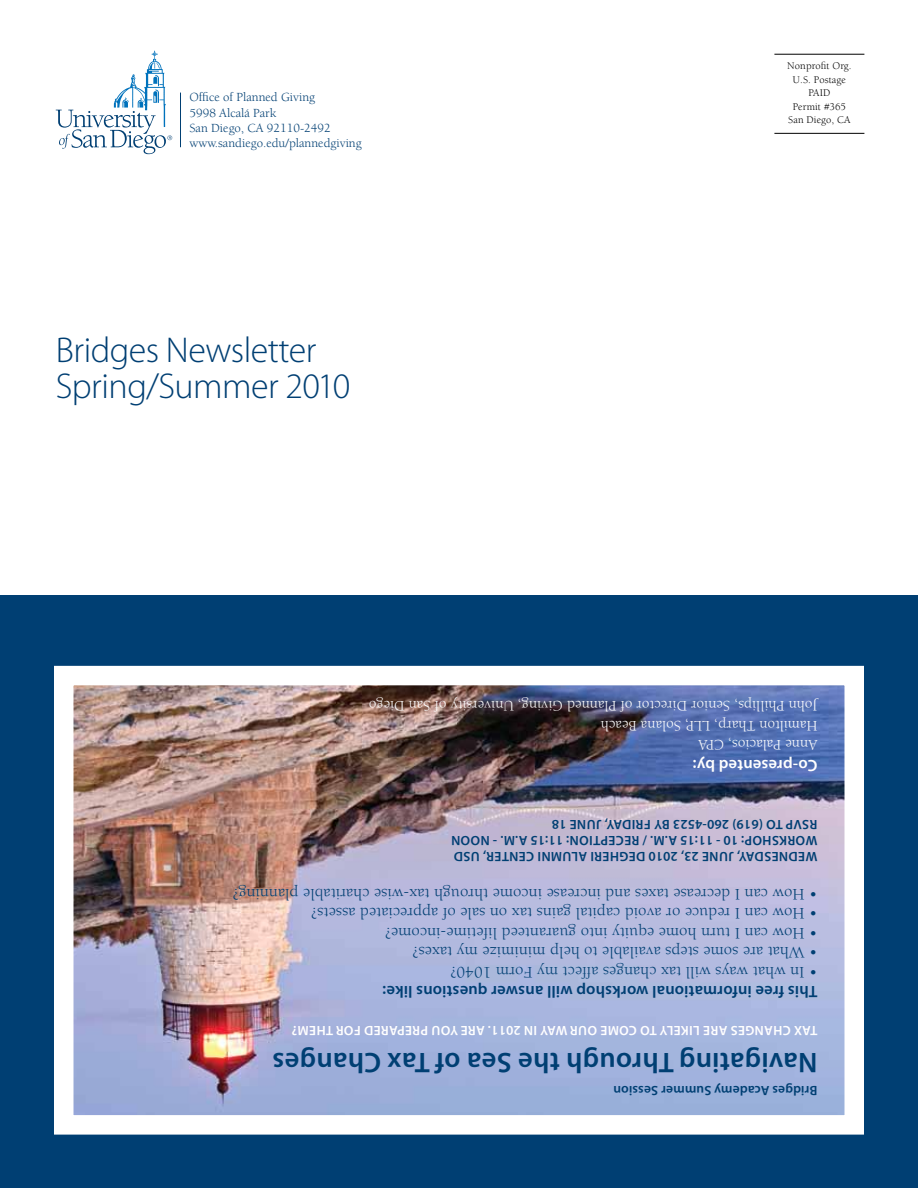
<style>
.page{position:relative;width:918px;height:1188px;background:#fff}
.page>*{position:absolute;margin:0;border:0;box-sizing:border-box;transform-origin:0 0}
.t1{font:300 36px/36px "Myriad Pro";letter-spacing:-.015em;color:#003f73}
.t2{font:600 28.5px "Myriad Pro";letter-spacing:.01em;color:#003f73}
.t3{font:16.5px "Berkeley Std";letter-spacing:.01em;color:#003f73}
.t4{font:600 16.5px "Myriad Pro";letter-spacing:.01em;color:#003f73}
.t5{font:600 16.5px "Myriad Pro";letter-spacing:.01em;color:#fff}
.t6{font:15px/19.5px "Berkeley Std";letter-spacing:.01em;color:#fff}
.t7{font:600 13.5px "Myriad Pro";letter-spacing:.01em;color:#003f73}
.t8{font:600 13.5px "Myriad Pro";letter-spacing:.03em;color:#fff}
.t9{font:12.75px/15.3px "Berkeley Std";color:#003f73}
.t10{font:10.5px/13.5px "Berkeley Std";letter-spacing:.01em;color:#000;text-align:center}
</style>
<div class="page">
<div style="left:0;top:596px;width:918px;height:592px;background:#003f73"></div>
<hr style="left:180px;top:93px;width:1px;height:54px;background:#003f73">
<hr style="left:774px;top:54px;width:90px;height:1px;background:#000">
<hr style="left:774px;top:133px;width:90px;height:1px;background:#000">
<svg style="left:56px;top:51px;width:116px;height:103px"></svg>
<img style="left:75px;top:687px;width:768px;height:427px">
<div style="left:54px;top:666px;width:810px;height:469px;border:20px solid #fff"></div>
<p class="t9" style="left:190px;top:90px;width:174px">Office of Planned Giving<br>5998 Alcalá Park<br>San Diego, CA 92110-2492 www.sandiego.edu/plannedgiving</p>
<h1 class="t1" style="left:56px;top:333px;width:296px">Bridges Newsletter<br>Spring/Summer 2010</h1>
<p class="t10" style="left:787px;top:60px;width:66px">Nonprofit Org.<br>U.S. Postage<br>PAID<br>Permit #365<br>San Diego, CA</p>
<p class="t6" style="left:818px;top:754px;width:450px;rotate:-180deg">Anne Palacios, CPA<br>Hamilton Tharp, LLP, Solana Beach<br>John Phillips, Senior Director of Planned Giving, University of San Diego</p>
<p class="t5" style="left:818px;top:774px;width:126px;rotate:-180deg">Co-presented by:</p>
<p class="t7" style="left:567px;top:832px;width:16px;rotate:-180deg">18</p>
<p class="t7" style="left:614px;top:832px;width:28px;rotate:-180deg">y, June</p>
<p class="t7" style="left:763px;top:832px;width:121px;rotate:-180deg">(619) 260-4523 by Frida</p>
<p class="t7" style="left:817px;top:832px;width:44px;rotate:-180deg">RSVP to</p>
<p class="t7" style="left:570px;top:848px;width:90px;rotate:-180deg">: 11:15 A.M. - noon</p>
<p class="t7" style="left:745px;top:848px;width:122px;rotate:-180deg">: 10 - 11:15 A.M. / Reception</p>
<p class="t7" style="left:787px;top:848px;width:18px;rotate:-180deg">kshop</p>
<p class="t7" style="left:817px;top:848px;width:22px;rotate:-180deg">Wor</p>
<p class="t7" style="left:486px;top:864px;width:34px;rotate:-180deg">, USD</p>
<p class="t7" style="left:534px;top:864px;width:17px;rotate:-180deg">Center</p>
<p class="t7" style="left:587px;top:864px;width:18px;rotate:-180deg">Alumni</p>
<p class="t7" style="left:699px;top:864px;width:72px;rotate:-180deg">23, 2010 Degheri</p>
<p class="t7" style="left:747px;top:864px;width:28px;rotate:-180deg">y, June</p>
<p class="t7" style="left:817px;top:864px;width:22px;rotate:-180deg">Wednesda</p>
<p class="t3" style="left:818px;top:903px;width:586px;rotate:-180deg">• How can I decrease taxes and increase income through tax-wise charitable planning?</p>
<p class="t3" style="left:818px;top:922px;width:508px;rotate:-180deg">• How can I reduce or avoid capital gains tax on sale of appreciated assets?</p>
<p class="t3" style="left:818px;top:942px;width:434px;rotate:-180deg">• How can I turn home equity into guaranteed lifetime-income?</p>
<p class="t3" style="left:818px;top:961px;width:407px;rotate:-180deg">• What are some steps available to help minimize my taxes?</p>
<p class="t3" style="left:818px;top:981px;width:369px;rotate:-180deg">• In what ways will tax changes affect my Form 1040?</p>
<p class="t4" style="left:818px;top:1001px;width:436px;rotate:-180deg">This free informational workshop will answer questions like:</p>
<p class="t8" style="left:297px;top:1038px;width:7px;rotate:-180deg">?</p>
<p class="t8" style="left:333px;top:1038px;width:10px;rotate:-180deg">them</p>
<p class="t8" style="left:361px;top:1038px;width:17px;rotate:-180deg">for</p>
<p class="t8" style="left:428px;top:1038px;width:9px;rotate:-180deg">prepared</p>
<p class="t8" style="left:458px;top:1038px;width:18px;rotate:-180deg">you</p>
<p class="t8" style="left:521px;top:1038px;width:53px;rotate:-180deg">2011. Are</p>
<p class="t8" style="left:548px;top:1038px;width:18px;rotate:-180deg">y in</p>
<p class="t8" style="left:567px;top:1038px;width:11px;rotate:-180deg">wa</p>
<p class="t8" style="left:597px;top:1038px;width:10px;rotate:-180deg">our</p>
<p class="t8" style="left:637px;top:1038px;width:10px;rotate:-180deg">come</p>
<p class="t8" style="left:667px;top:1038px;width:20px;rotate:-180deg">y to</p>
<p class="t8" style="left:689px;top:1038px;width:16px;rotate:-180deg">kel</p>
<p class="t8" style="left:700px;top:1038px;width:6px;rotate:-180deg">li</p>
<p class="t8" style="left:727px;top:1038px;width:9px;rotate:-180deg">are</p>
<p class="t8" style="left:817px;top:1038px;width:37px;rotate:-180deg">aT xchanges</p>
<h2 class="t2" style="left:818px;top:1078px;width:546px;rotate:-180deg">Navigating Through the Sea of Tax Changes</h2>
<p class="t7" style="left:818px;top:1098px;width:206px;rotate:-180deg">Bridges Academy Summer Session</p>
</div>
